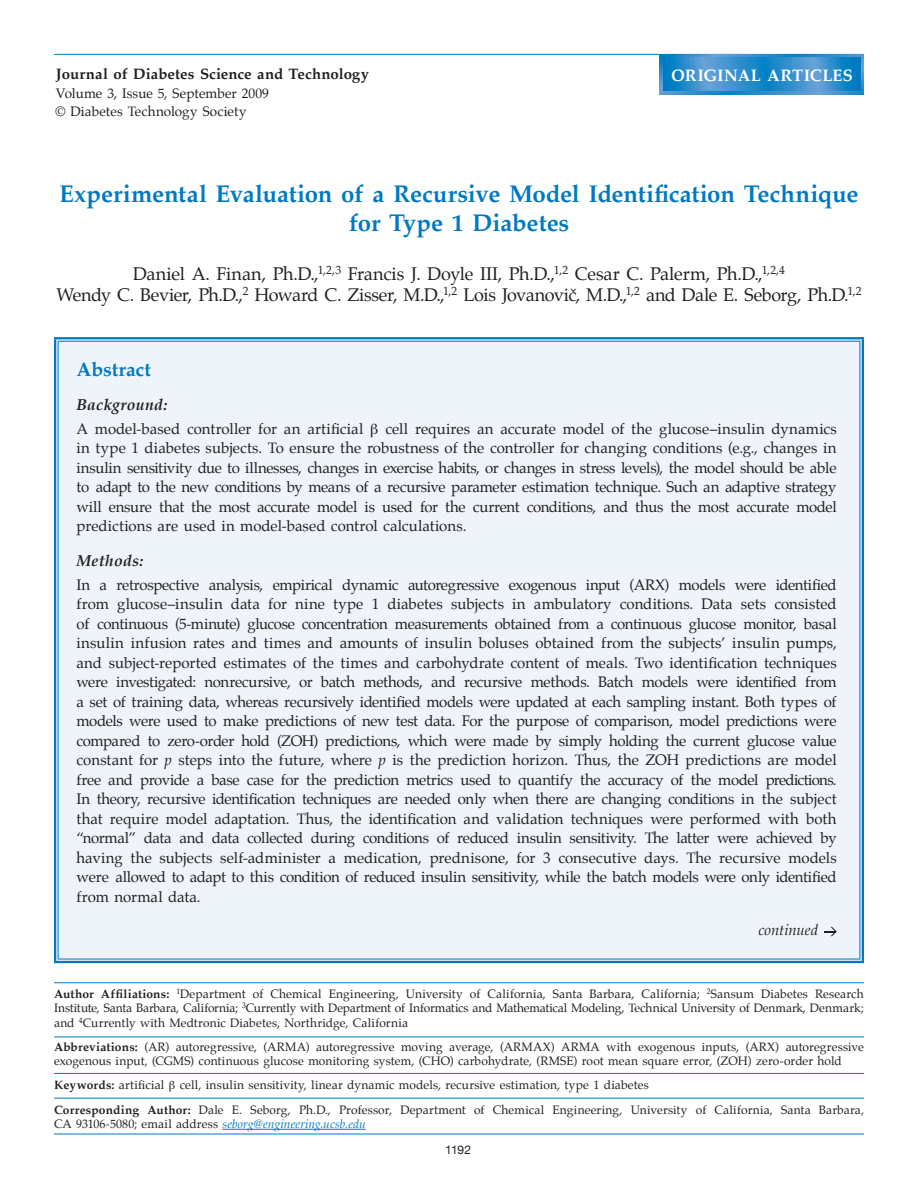
<style>
.page{position:relative;width:918px;height:1188px;background:#fff}
.page>*{position:absolute;margin:0;border:0;box-sizing:border-box;transform-origin:0 0}
.t1{font:700 24px/28.8px "Palatino";letter-spacing:-.005em;color:#0079c2;text-align:center}
.Subheads{font:700 19.5px "Palatino";letter-spacing:-.005em;color:#0079c2}
.Authors-Names{font:18px/21.6px "Palatino";letter-spacing:-.02em;color:#231f20;text-align:center}
.t2{font:700 16.5px "Palatino";letter-spacing:.01em;color:#fff}
.Subhead2{font:italic 700 15.75px "Palatino";letter-spacing:.015em;color:#231f20}
.Subhead2-2{font:15px/19.5px "Palatino";color:#231f20;text-align:justify}
.t3{font:700 15px "Palatino";letter-spacing:.005em;color:#231f20}
.Subhead2-3{font:italic 15px "Palatino";color:#231f20}
.t4{font:13.5px/18px "Palatino";letter-spacing:.005em;color:#231f20}
.t5{font:12px/14.4px "Palatino";letter-spacing:.01em;color:#231f20}
.t6{font:12px "Helvetica Neue";color:#231f20}
.s1{font-style:italic}
.s2{font-weight:700}
.s3{font-style:italic;color:#0079c2}
</style>
<div class="page">
<hr style="left:54px;top:1134px;width:810px;height:1px;background:#0079c2">
<hr style="left:223px;top:1129px;width:143px;height:1px;background:#0079c2">
<hr style="left:54px;top:982px;width:810px;height:1px;background:#0079c2">
<hr style="left:54px;top:1037px;width:810px;height:1px;background:#0079c2">
<hr style="left:54px;top:1073px;width:810px;height:1px;background:#0079c2">
<hr style="left:54px;top:1098px;width:810px;height:1px;background:#0079c2">
<div style="left:56px;top:339px;width:806px;height:622px;background:#eff4fa"></div>
<hr style="left:54px;top:959px;width:810px;height:4px;background:#d4e1ec">
<svg style="left:56px;top:339px;width:806px;height:3px;background:#a2c8e2"></svg>
<svg style="left:56px;top:342px;width:2px;height:617px"></svg>
<svg style="left:860px;top:342px;width:2px;height:617px"></svg>
<hr style="left:58px;top:959px;width:802px;height:1px;background:#0079c2">
<hr style="left:54px;top:961px;width:810px;height:2px;background:#0079c2">
<hr style="left:54px;top:337px;width:810px;height:2px;background:#0079c2">
<hr style="left:58px;top:341px;width:802px;height:1px;background:#0079c2">
<hr style="left:54px;top:339px;width:2px;height:622px;background:#0079c2">
<hr style="left:58px;top:342px;width:1px;height:617px;background:#0079c2">
<hr style="left:859px;top:342px;width:1px;height:617px;background:#0079c2">
<hr style="left:862px;top:339px;width:2px;height:622px;background:#0079c2">
<svg style="left:824px;top:927px;width:13px;height:9px"></svg>
<hr style="left:54px;top:54px;width:810px;height:1px;background:#0079c2">
<svg style="left:660px;top:54px;width:204px;height:40px"></svg>
<svg style="left:663px;top:57px;width:198px;height:34px;background:#2f8ecc"></svg>
<p class="t3" style="left:56px;top:61px;width:315px">Journal of Diabetes Science and Technology</p>
<p class="t4" style="left:55px;top:85px;width:215px">Volume 3, Issue 5, September 2009 © Diabetes Technology Society</p>
<p class="t2" style="left:671px;top:62px;width:183px">ORIGINAL ARTICLES</p>
<p class="t1" style="left:59px;top:179px;width:801px">Experimental Evaluation of a Recursive Model Identification Technique for Type 1 Diabetes</p>
<p class="Authors-Names" style="left:56px;top:263px;width:807px">Daniel A. Finan, Ph.D.,<sup>1,2,3</sup> Francis J. Doyle III, Ph.D.,<sup>1,2</sup> Cesar C. Palerm, Ph.D.,<sup>1,2,4<br></sup>Wendy C. Bevier, Ph.D.,<sup>2</sup> Howard C. Zisser, M.D.,<sup>1,2</sup> Lois Jovanovič, M.D.,<sup>1,2</sup> and Dale E. Seborg, Ph.D.<sup>1,2</sup></p>
<p class="Subheads" style="left:76px;top:352px;width:76px">Abstract</p>
<p class="Subhead2" style="left:76px;top:392px;width:92px">Background:</p>
<p class="Subhead2-2" style="left:76px;top:419px;width:288px">A model-based controller for an artificial</p>
<p class="Subhead2-2" style="left:76px;top:419px;width:762px;text-indent:309px">cell requires an accurate model of the glucose–insulin dynamics in type 1 diabetes subjects. To ensure the robustness of the controller for changing conditions (e.g., changes in insulin sensitivity due to illnesses, changes in exercise habits, or changes in stress levels), the model should be able to adapt to the new conditions by means of a recursive parameter estimation technique. Such an adaptive strategy will ensure that the most accurate model is used for the current conditions, and thus the most accurate model predictions are used in model-based control calculations.</p>
<p class="Subhead2" style="left:76px;top:548px;width:68px">Methods:</p>
<p class="Subhead2-2" style="left:76px;top:575px;width:762px">In a retrospective analysis, empirical dynamic autoregressive exogenous input (ARX) models were identified from glucose–insulin data for nine type 1 diabetes subjects in ambulatory conditions. Data sets consisted of continuous (5-minute) glucose concentration measurements obtained from a continuous glucose monitor, basal insulin infusion rates and times and amounts of insulin boluses obtained from the subjects’ insulin pumps, and subject-reported estimates of the times and carbohydrate content of meals. Two identification techniques were investigated: nonrecursive, or batch methods, and recursive methods. Batch models were identified from a set of training data, whereas recursively identified models were updated at each sampling instant. Both types of models were used to make predictions of new test data. For the purpose of comparison, model predictions were compared to zero-order hold (ZOH) predictions, which were made by simply holding the current glucose value constant for <span class="s1">p</span> steps into the future, where <span class="s1">p</span> is the prediction horizon. Thus, the ZOH predictions are model free and provide a base case for the prediction metrics used to quantify the accuracy of the model predictions.<br>In theory, recursive identification techniques are needed only when there are changing conditions in the subject that require model adaptation. Thus, the identification and validation techniques were performed with both “normal” data and data collected during conditions of reduced insulin sensitivity. The latter were achieved by having the subjects self-administer a medication, prednisone, for 3 consecutive days. The recursive models were allowed to adapt to this condition of reduced insulin sensitivity, while the batch models were only identified from normal data.</p>
<p class="Subhead2-3" style="left:758px;top:918px;width:61px">continued</p>
<p class="t5" style="left:54px;top:987px;width:811px;text-align:justify"><span class="s2">Author Affiliations:</span> <sup>1</sup>Department of Chemical Engineering, University of California, Santa Barbara, California; <sup>2</sup>Sansum Diabetes Research Institute, Santa Barbara, California; <sup>3</sup>Currently with Department of Informatics and Mathematical Modeling, Technical University of Denmark, Denmark; and <sup>4</sup>Currently with Medtronic Diabetes, Northridge, California</p>
<p class="t5" style="left:54px;top:1040px;width:812px"><span class="s2">Abbreviations:</span> (AR) autoregressive, (ARMA) autoregressive moving average, (ARMAX) ARMA with exogenous inputs, (ARX) autoregressive exogenous input, (CGMS) continuous glucose monitoring system, (CHO) carbohydrate, (RMSE) root mean square error, (ZOH) zero-order hold</p>
<p class="t5" style="left:54px;top:1077px;width:112px"><span class="s2">Keywords:</span> artificial</p>
<p class="t5" style="left:180px;top:1077px;width:471px">cell, insulin sensitivity, linear dynamic models, recursive estimation, type 1 diabetes</p>
<p class="t5" style="left:54px;top:1102px;width:812px"><span class="s2">Corresponding Author:</span> Dale E. Seborg, Ph.D., Professor, Department of Chemical Engineering, University of California, Santa Barbara,<br>CA 93106-5080; email address <span class="s3">seborg@engineering.ucsb.edu</span></p>
<p class="t6" style="left:445px;top:1143px;width:28px">1192</p>
</div>
